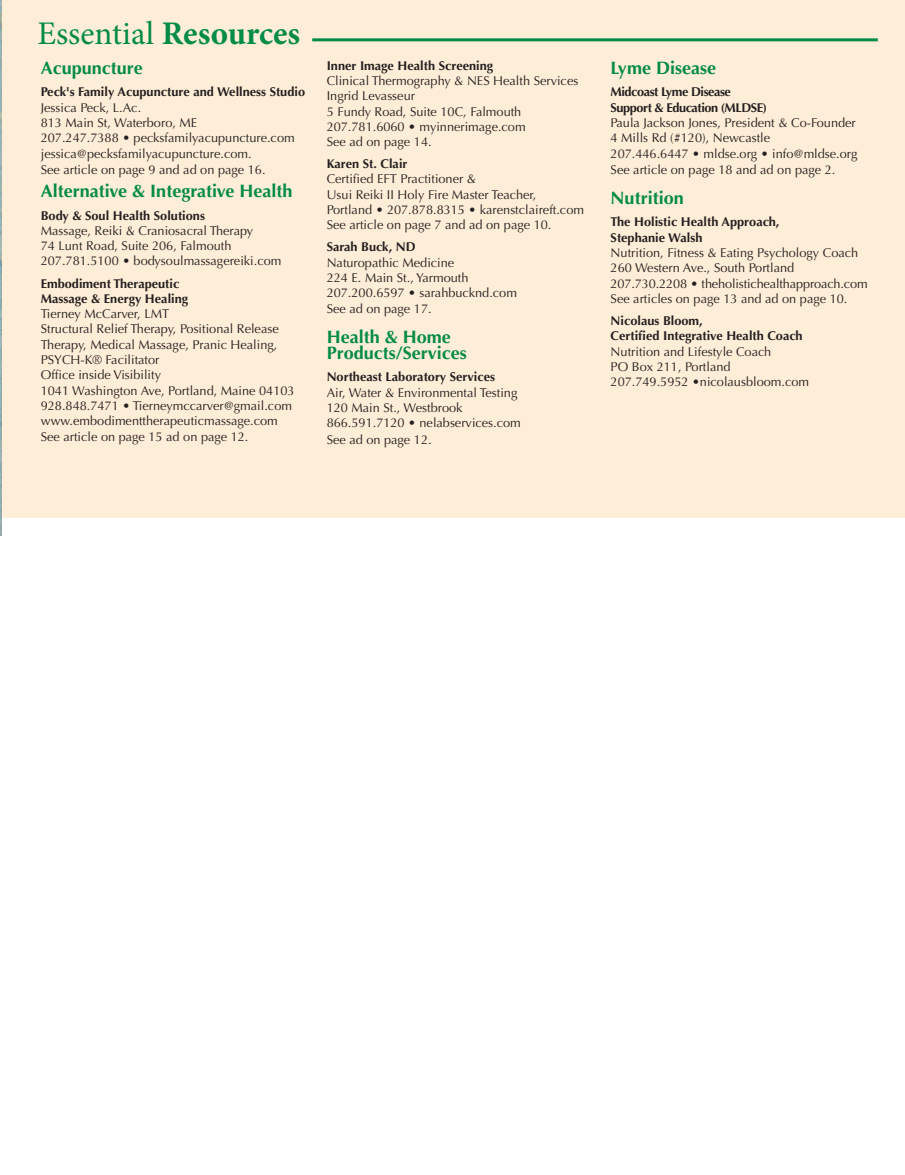
<style>
.page{position:relative;width:905px;height:1175px;background:#fff}
.page>*{position:absolute;margin:0;border:0;box-sizing:border-box;transform-origin:0 0}
.t1{font:33px "Minion Pro";letter-spacing:.005em;color:#008b46}
.t2{font:700 18px/16.5px "Optima";color:#008b46}
.t3{font:12.75px/15.3px "Optima";color:#231f20}
.t4{font:700 12.75px/15.3px "Optima";color:#231f20}
.t5{font:700 12.75px/15.3px "Optima";letter-spacing:-.035em;color:#231f20}
.s1{font-weight:700}
</style>
<div class="page">
<div style="left:0;top:0;width:904px;height:518px;background:#feedd7"></div>
<img style="left:0;top:0;width:2px;height:535px">
<hr style="left:312px;top:38px;width:565px;height:3px;background:#008b46">
<h1 class="t1" style="left:37px;top:11px;width:264px">Essential <span class="s1">Resources</span></h1>
<h2 class="t2" style="left:41px;top:60px;width:104px">Acupuncture</h2>
<p class="t4" style="left:41px;top:85px;width:266px">Peck's Family Acupuncture and Wellness Studio</p>
<p class="t3" style="left:41px;top:100px;width:255px">Jessica Peck, L.Ac.<br>813 Main St, Waterboro, ME<br>207.247.7388 • pecksfamilyacupuncture.com jessica@pecksfamilyacupuncture.com.</p>
<p class="t3" style="left:41px;top:162px;width:226px">See article on page 9 and ad on page 16.</p>
<h2 class="t2" style="left:41px;top:183px;width:253px">Alternative &amp; Integrative Health</h2>
<p class="t4" style="left:41px;top:208px;width:166px">Body &amp; Soul Health Solutions</p>
<p class="t3" style="left:41px;top:223px;width:242px">Massage, Reiki &amp; Craniosacral Therapy<br>74 Lunt Road, Suite 206, Falmouth<br>207.781.5100 • bodysoulmassagereiki.com</p>
<p class="t4" style="left:41px;top:276px;width:149px">Embodiment Therapeutic<br>Massage &amp; Energy Healing</p>
<p class="t3" style="left:41px;top:306px;width:255px">Tierney McCarver, LMT<br>Structural Relief Therapy, Positional Release Therapy, Medical Massage, Pranic Healing, PSYCH-K® Facilitator<br>Office inside Visibility<br>1041 Washington Ave, Portland, Maine 04103<br>928.848.7471 • Tierneymccarver@gmail.com www.embodimenttherapeuticmassage.com See article on page 15 ad on page 12.</p>
<p class="t4" style="left:327px;top:58px;width:168px">Inner Image Health Screening</p>
<p class="t3" style="left:327px;top:73px;width:253px">Clinical Thermography &amp; NES Health Services<br>Ingrid Levasseur<br>5 Fundy Road, Suite 10C, Falmouth<br>207.781.6060 • myinnerimage.com<br>See ad on page 14.</p>
<p class="t4" style="left:327px;top:156px;width:82px">Karen St. Clair</p>
<p class="t3" style="left:327px;top:172px;width:259px">Certified EFT Practitioner &amp;<br>Usui Reiki II Holy Fire Master Teacher, Portland • 207.878.8315 • karenstclaireft.com See article on page 7 and ad on page 10.</p>
<p class="t4" style="left:327px;top:240px;width:90px">Sarah Buck, ND</p>
<p class="t3" style="left:327px;top:255px;width:192px">Naturopathic Medicine<br>224 E. Main St., Yarmouth<br>207.200.6597 • sarahbucknd.com<br>See ad on page 17.</p>
<h2 class="t2" style="left:327px;top:328px;width:142px">Health &amp; Home<br>Products/Services</h2>
<p class="t4" style="left:327px;top:369px;width:170px">Northeast Laboratory Services</p>
<p class="t3" style="left:327px;top:385px;width:196px">Air, Water &amp; Environmental Testing<br>120 Main St., Westbrook<br>866.591.7120 • nelabservices.com</p>
<p class="t3" style="left:327px;top:432px;width:106px">See ad on page 12.</p>
<h2 class="t2" style="left:610px;top:60px;width:107px">Lyme Disease</h2>
<p class="t5" style="left:610px;top:85px;width:158px">Midcoast Lyme Disease<br>Support &amp; Education (MLDSE)</p>
<p class="t3" style="left:610px;top:115px;width:248px">Paula Jackson Jones, President &amp; Co-Founder<br>4 Mills Rd (#120), Newcastle<br>207.446.6447 • mldse.org • info@mldse.org</p>
<p class="t3" style="left:610px;top:162px;width:226px">See article on page 18 and ad on page 2.</p>
<h2 class="t2" style="left:610px;top:190px;width:75px">Nutrition</h2>
<p class="t4" style="left:610px;top:214px;width:170px">The Holistic Health Approach,<br>Stephanie Walsh</p>
<p class="t3" style="left:610px;top:245px;width:258px">Nutrition, Fitness &amp; Eating Psychology Coach 260 Western Ave., South Portland 207.730.2208 • theholistichealthapproach.com See articles on page 13 and ad on page 10.</p>
<p class="t4" style="left:610px;top:313px;width:193px">Nicolaus Bloom,<br>Certified Integrative Health Coach</p>
<p class="t3" style="left:610px;top:344px;width:200px">Nutrition and Lifestyle Coach<br>PO Box 211, Portland<br>207.749.5952 •nicolausbloom.com</p>
</div>
